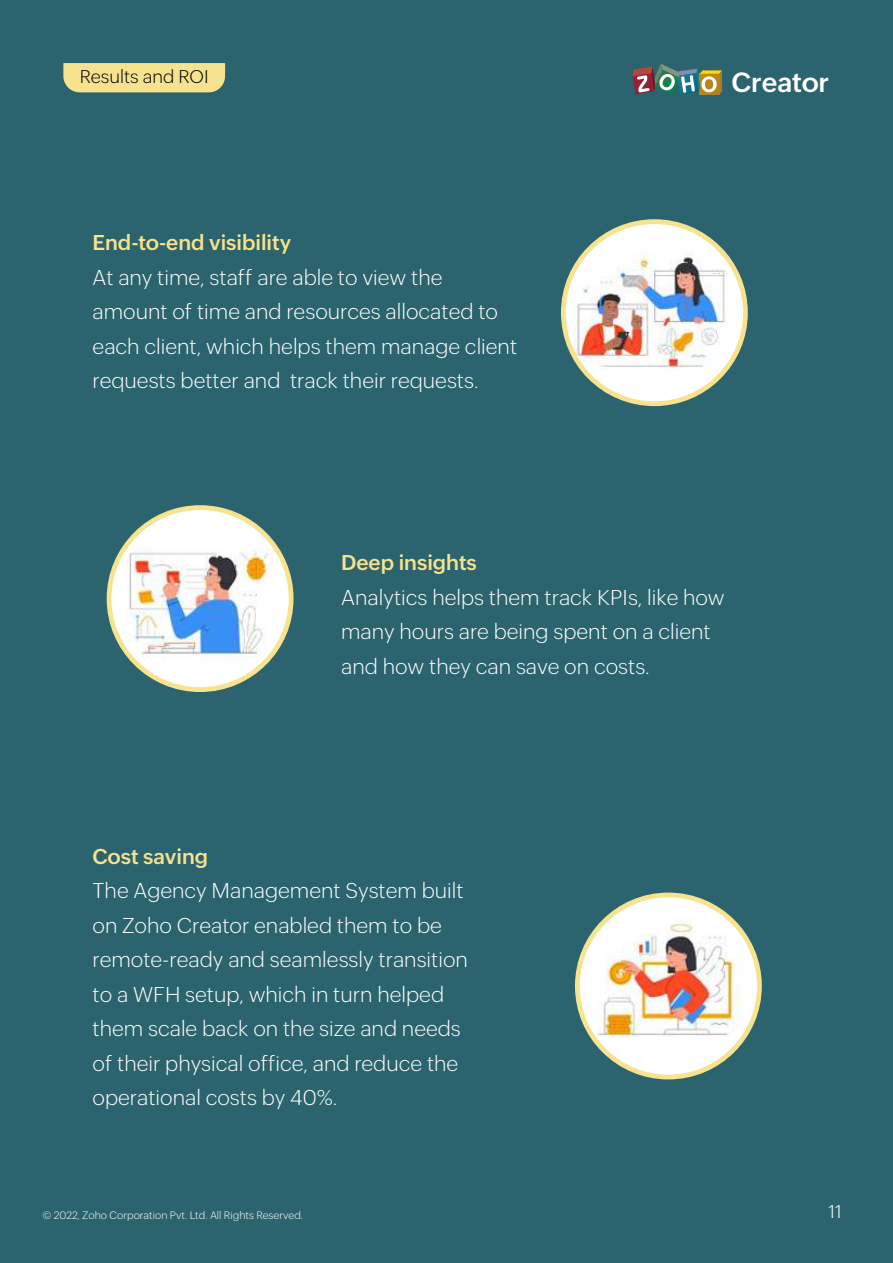
<style>
.page{position:relative;width:893px;height:1263px;background:#2b646e}
.page>*{position:absolute;margin:0;border:0;box-sizing:border-box;transform-origin:0 0}
.t1{font:600 27.15px "Zoho Puvi";color:#fff}
.t2{font:300 21px/34.5px "Zoho Puvi";color:#fff}
.t3{font:600 21px "Zoho Puvi";color:#f7e28d}
.t4{font:300 18px "Zoho Puvi";color:#000}
.t5{font:300 18px "Zoho Puvi";color:#fff}
.t6{font:300 10.5px "Zoho Puvi";color:#fff}
</style>
<div class="page">
<div style="left:63px;top:63px;width:162px;height:29px;background:#f7e28d"></div>
<svg style="left:632px;top:64px;width:90px;height:31px"></svg>
<div style="left:575px;top:892px;width:187px;height:187px;background:#f7e28d;border-radius:50%"></div>
<div style="left:580px;top:897px;width:177px;height:178px;background:#fff;border-radius:50%"></div>
<img style="left:589px;top:917px;width:161px;height:120px">
<svg style="left:107px;top:505px;width:187px;height:187px;background:#ecdc8d"></svg>
<div style="left:111px;top:510px;width:178px;height:177px;background:#fff;border-radius:50%"></div>
<img style="left:119px;top:548px;width:164px;height:122px">
<svg style="left:561px;top:219px;width:187px;height:187px;background:#eedd8f"></svg>
<div style="left:566px;top:224px;width:177px;height:177px;background:#fff;border-radius:50%"></div>
<img style="left:574px;top:251px;width:157px;height:118px">
<p class="t4" style="left:80px;top:63px;width:130px">Results and ROI</p>
<p class="t3" style="left:93px;top:226px;width:200px">End-to-end visibility</p>
<p class="t2" style="left:93px;top:258px;width:426px">At any time, staff are able to view the amount of time and resources allocated to each client, which helps them manage client requests better and track their requests.</p>
<p class="t1" style="left:731px;top:62px;width:99px">Creator</p>
<p class="t3" style="left:341px;top:547px;width:137px">Deep insights</p>
<p class="t2" style="left:341px;top:578px;width:385px">Analytics helps them track KPIs, like how many hours are being spent on a client and how they can save on costs.</p>
<p class="t3" style="left:93px;top:840px;width:117px">Cost saving</p>
<p class="t2" style="left:93px;top:872px;width:377px">The Agency Management System built on Zoho Creator enabled them to be remote-ready and seamlessly transition to a WFH setup, which in turn helped them scale back on the size and needs of their physical office, and reduce the operational costs by 40%.</p>
<p class="t6" style="left:43px;top:1208px;width:262px">© 2022, Zoho Corporation Pvt. Ltd. All Rights Reserved.</p>
<p class="t5" style="left:828px;top:1198px;width:15px">11</p>
</div>
